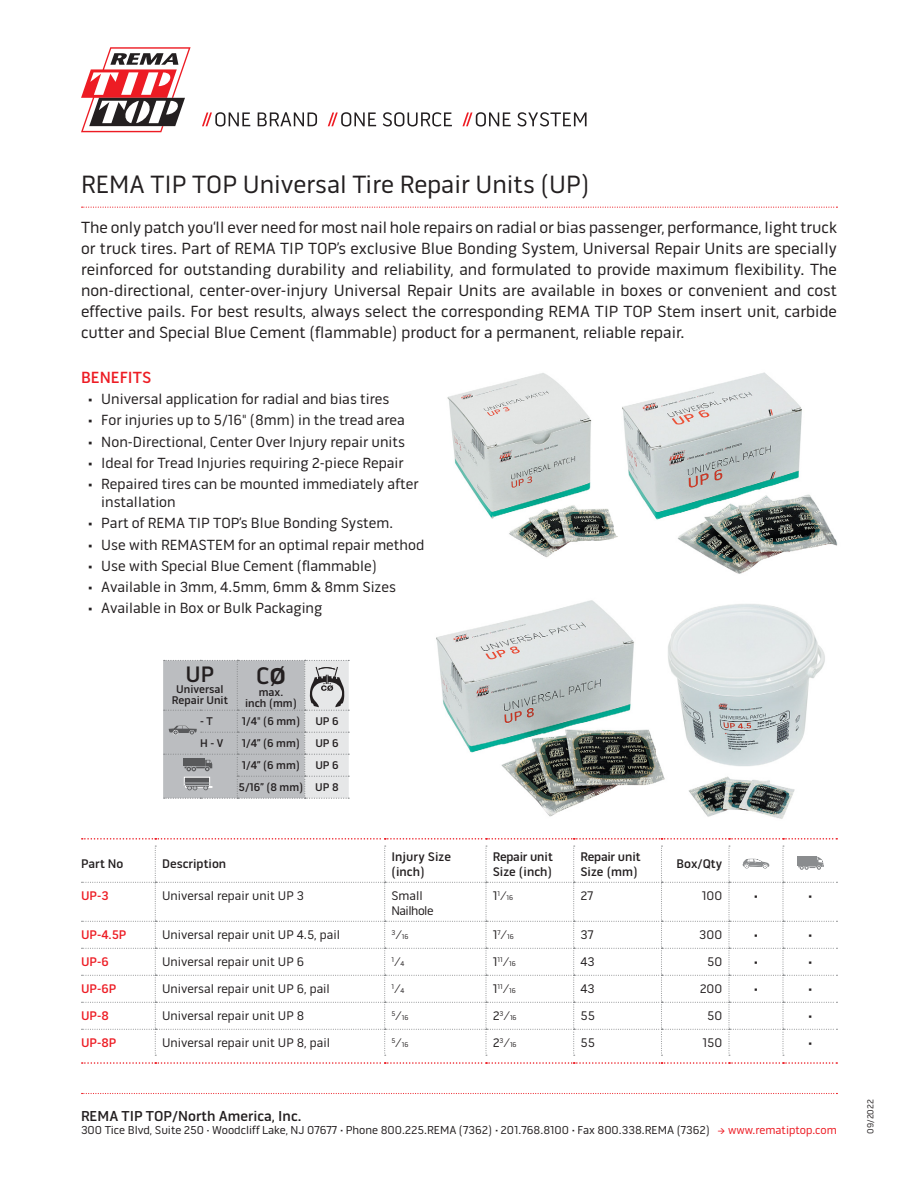
<style>
.page{position:relative;width:918px;height:1188px;background:#fff}
.page>*{position:absolute;margin:0;border:0;box-sizing:border-box;transform-origin:0 0}
.t1{font:25.5px "Pill Gothic 600 mg";color:#231f20}
.t2{font:500 24.45px "Pill Gothic 600 mg";color:#231f20}
.t3{font:500 22.8px "Pill Gothic 600 mg";color:#231f20}
.t4{font:16.5px/21px "Pill Gothic 600 mg";color:#231f20;text-align:justify}
.t5{font:500 16.5px "Pill Gothic 600 mg";color:#ed1c24}
.t6{font:15px/18px "Pill Gothic 600 mg";color:#231f20}
.t7{font:500 14.7px "Pill Gothic 600 mg";color:#231f20}
.t8{font:12.75px "Pill Gothic 600 mg";color:#231f20}
.t9{font:500 12.75px/14.4px "Pill Gothic 600 mg";color:#231f20}
.t10{font:500 12.75px "Pill Gothic 600 mg";color:#ed1c24}
.t11{font:12.75px/14.4px "Pill Gothic 600 mg";letter-spacing:-.04em;color:#231f20}
.t12{font:11.7px "Pill Gothic 600 mg";color:#231f20}
.t13{font:500 11.4px/11.4px "Pill Gothic 600 mg";color:#231f20;text-align:center}
.t14{font:9px "Pill Gothic 600 mg";color:#231f20}
.t15{font:7.05px "Pill Gothic 600 mg";color:#231f20}
.s1{font-size:30.9px}
.s2{font-size:12.75px}
.s3{font-size:13.2px}
.s4{font-weight:500;font-size:13.2px}
.s5{color:#ed1c24}
</style>
<div class="page">
<svg style="left:82px;top:207px;width:755px;height:1px"></svg>
<svg style="left:81px;top:47px;width:110px;height:85px"></svg>
<svg style="left:202px;top:112px;width:385px;height:15px"></svg>
<img style="left:671px;top:604px;width:154px;height:215px">
<img style="left:447px;top:373px;width:168px;height:185px">
<img style="left:615px;top:372px;width:223px;height:202px">
<img style="left:436px;top:600px;width:221px;height:217px">
<img style="left:657px;top:638px;width:14px;height:144px">
<svg style="left:163px;top:660px;width:186px;height:139px;background:#bfc0c3"></svg>
<svg style="left:82px;top:838px;width:755px;height:2px"></svg>
<svg style="left:82px;top:1062px;width:755px;height:2px"></svg>
<svg style="left:82px;top:846px;width:755px;height:210px"></svg>
<svg style="left:82px;top:1093px;width:755px;height:1px"></svg>
<h1 class="t1" style="left:81px;top:174px;width:510px">REMA TIP TOP Universal Tire Repair Units (UP)</h1>
<p class="t4" style="left:81px;top:219px;width:758px">The only patch you‘ll ever need for most nail hole repairs on radial or bias passenger, performance, light truck or truck tires. Part of REMA TIP TOP’s exclusive Blue Bonding System, Universal Repair Units are specially reinforced for outstanding durability and reliability, and formulated to provide maximum flexibility. The non-directional, center-over-injury Universal Repair Units are available in boxes or convenient and cost effective pails. For best results, always select the corresponding REMA TIP TOP Stem insert unit, carbide cutter and Special Blue Cement (flammable) product for a permanent, reliable repair.</p>
<p class="t5" style="left:81px;top:371px;width:72px">BENEFITS</p>
<p class="t6" style="left:88px;top:392px;width:303px">• Universal application for radial and bias tires</p>
<p class="t6" style="left:88px;top:414px;width:319px">• For injuries up to 5/16" (8mm) in the tread area</p>
<p class="t6" style="left:88px;top:435px;width:319px">• Non-Directional, Center Over Injury repair units</p>
<p class="t6" style="left:88px;top:456px;width:318px">• Ideal for Tread Injuries requiring 2-piece Repair</p>
<p class="t6" style="left:101px;top:477px;width:319px;text-indent:-14px">• Repaired tires can be mounted immediately after installation</p>
<p class="t6" style="left:88px;top:516px;width:307px">• Part of REMA TIP TOP’s Blue Bonding System.</p>
<p class="t6" style="left:88px;top:538px;width:338px">• Use with REMASTEM for an optimal repair method</p>
<p class="t6" style="left:88px;top:559px;width:291px">• Use with Special Blue Cement (flammable)</p>
<p class="t6" style="left:88px;top:580px;width:310px">• Available in 3mm, 4.5mm, 6mm &amp; 8mm Sizes</p>
<p class="t6" style="left:88px;top:601px;width:236px">• Available in Box or Bulk Packaging</p>
<h3 class="t3" style="left:186px;top:665px;width:30px">UP</h3>
<p class="t13" style="left:172px;top:685px;width:58px">Universal<br>Repair Unit</p>
<h2 class="t2" style="left:256px;top:666px;width:31px">C<span class="s1">ø</span></h2>
<p class="t13" style="left:245px;top:688px;width:53px">max.<br>inch (mm)</p>
<p class="t13" style="left:200px;top:717px;width:14px">- T</p>
<p class="t13" style="left:242px;top:717px;width:60px">1/4" (6 mm)</p>
<p class="t13" style="left:315px;top:717px;width:25px">UP 6</p>
<p class="t13" style="left:200px;top:739px;width:25px">H - V</p>
<p class="t13" style="left:242px;top:739px;width:60px">1/4” (6 mm)</p>
<p class="t13" style="left:315px;top:739px;width:25px">UP 6</p>
<p class="t13" style="left:242px;top:761px;width:60px">1/4” (6 mm)</p>
<p class="t13" style="left:239px;top:756px;width:102px;line-height:22px;text-align:right">UP 6<br>5/16” (8 mm) UP 8</p>
<p class="t9" style="left:81px;top:859px;width:44px">Part No</p>
<p class="t9" style="left:162px;top:859px;width:66px">Description</p>
<p class="t9" style="left:391px;top:852px;width:61px">Injury Size (inch)</p>
<p class="t9" style="left:493px;top:852px;width:62px">Repair unit<br>Size (inch)</p>
<p class="t9" style="left:580px;top:852px;width:62px">Repair unit<br>Size (mm)</p>
<p class="t9" style="left:677px;top:859px;width:47px">Box/Qty</p>
<p class="t10" style="left:81px;top:891px;width:29px">UP-3</p>
<p class="t8" style="left:162px;top:891px;width:144px">Universal repair unit UP 3</p>
<p class="t11" style="left:392px;top:890px;width:44px">Small<br>Nailhole</p>
<p class="t15" style="left:493px;top:895px;width:22px"><span class="s2">1</span>1<span class="s2">⁄</span>16</p>
<p class="t8" style="left:580px;top:891px;width:14px">27</p>
<p class="t8" style="left:702px;top:891px;width:22px">100</p>
<p class="t8" style="left:754px;top:891px;width:6px">•</p>
<p class="t8" style="left:808px;top:891px;width:6px">•</p>
<p class="t10" style="left:81px;top:930px;width:47px">UP-4.5P</p>
<p class="t8" style="left:162px;top:930px;width:180px">Universal repair unit UP 4.5, pail</p>
<p class="t15" style="left:392px;top:934px;width:19px">3<span class="s2">⁄</span>16</p>
<p class="t15" style="left:493px;top:934px;width:22px"><span class="s2">1</span>7<span class="s2">⁄</span>16</p>
<p class="t8" style="left:580px;top:930px;width:15px">37</p>
<p class="t8" style="left:699px;top:930px;width:24px">300</p>
<p class="t8" style="left:754px;top:930px;width:6px">•</p>
<p class="t8" style="left:808px;top:930px;width:6px">•</p>
<p class="t10" style="left:81px;top:957px;width:29px">UP-6</p>
<p class="t8" style="left:162px;top:957px;width:144px">Universal repair unit UP 6</p>
<p class="t15" style="left:392px;top:959px;width:15px">1<span class="s2">⁄</span>4</p>
<p class="t15" style="left:493px;top:959px;width:25px"><span class="s2">1</span>11<span class="s2">⁄</span>16</p>
<p class="t8" style="left:580px;top:957px;width:16px">43</p>
<p class="t8" style="left:707px;top:957px;width:17px">50</p>
<p class="t8" style="left:754px;top:957px;width:6px">•</p>
<p class="t8" style="left:808px;top:957px;width:6px">•</p>
<p class="t10" style="left:81px;top:984px;width:37px">UP-6P</p>
<p class="t8" style="left:162px;top:984px;width:169px">Universal repair unit UP 6, pail</p>
<p class="t15" style="left:392px;top:986px;width:15px">1<span class="s2">⁄</span>4</p>
<p class="t15" style="left:493px;top:986px;width:25px"><span class="s2">1</span>11<span class="s2">⁄</span>16</p>
<p class="t8" style="left:580px;top:984px;width:16px">43</p>
<p class="t8" style="left:700px;top:984px;width:24px">200</p>
<p class="t8" style="left:754px;top:984px;width:6px">•</p>
<p class="t8" style="left:808px;top:984px;width:6px">•</p>
<p class="t10" style="left:81px;top:1011px;width:29px">UP-8</p>
<p class="t8" style="left:162px;top:1011px;width:144px">Universal repair unit UP 8</p>
<p class="t15" style="left:392px;top:1015px;width:18px">5<span class="s2">⁄</span>16</p>
<p class="t15" style="left:493px;top:1015px;width:25px"><span class="s2">2</span>3<span class="s2">⁄</span>16</p>
<p class="t8" style="left:580px;top:1011px;width:16px">55</p>
<p class="t8" style="left:707px;top:1011px;width:17px">50</p>
<p class="t8" style="left:808px;top:1011px;width:6px">•</p>
<p class="t10" style="left:81px;top:1038px;width:37px">UP-8P</p>
<p class="t8" style="left:162px;top:1038px;width:170px">Universal repair unit UP 8, pail</p>
<p class="t15" style="left:392px;top:1042px;width:18px">5<span class="s2">⁄</span>16</p>
<p class="t15" style="left:493px;top:1042px;width:25px"><span class="s2">2</span>3<span class="s2">⁄</span>16</p>
<p class="t8" style="left:580px;top:1038px;width:16px">55</p>
<p class="t8" style="left:702px;top:1038px;width:21px">150</p>
<p class="t8" style="left:808px;top:1038px;width:6px">•</p>
<p class="t7" style="left:81px;top:1110px;width:222px">REMA TIP TOP/North America, Inc.</p>
<p class="t12" style="left:81px;top:1125px;width:757px">300 Tice Blvd, Suite 250 <span class="s3">·</span> Woodcliff Lake, NJ 07677 <span class="s4">·</span> Phone 800.225.REMA (7362) <span class="s4">·</span> 201.768.8100 <span class="s4">·</span> Fax 800.338.REMA (7362) <span class="s5">→ www.rematiptop.com</span></p>
<p class="t14" style="left:867px;top:1134px;width:36px;rotate:-90deg">09/2022</p>
</div>
